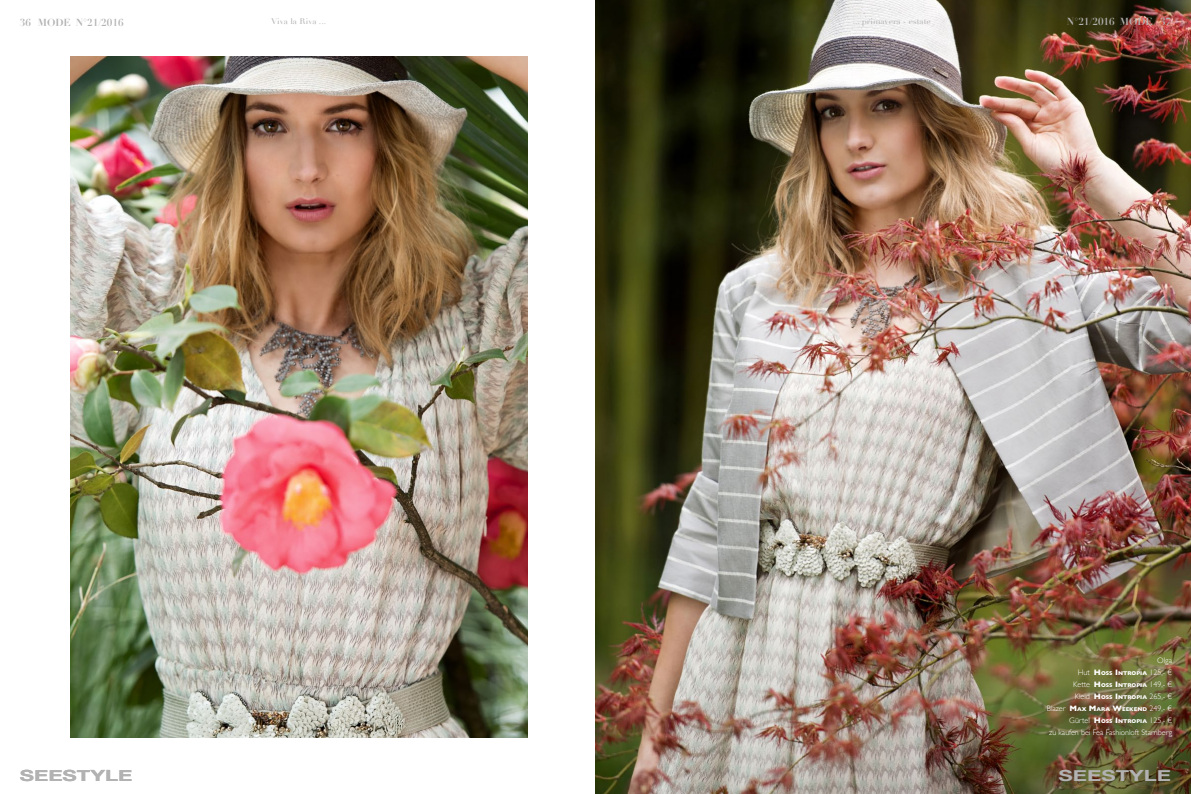
<style>
.page{position:relative;width:1191px;height:794px;background:#fff}
.page>*{position:absolute;margin:0;border:0;box-sizing:border-box;transform-origin:0 0}
.t1{font:700 15.4px "Helvetica Neue";color:#b3b2b2;scale:1.43 1}
.t2{font:700 10px "Didot";color:#b3b2b2}
.t3{font:300 8px/12px "Gill Sans";color:#fff;text-align:right}
.t4{font:8px "Didot";color:#b3b2b2;scale:1.08 1}
.t5{font:700 5.6px "Gill Sans";color:#fff}
.s1{font-weight:300;font-size:8px}
.s2{font-size:8px}
.s3{font-weight:700}
.s4{font-weight:700;font-size:5.6px}
</style>
<div class="page">
<img style="left:70px;top:57px;width:457px;height:680px">
<img style="left:595px;top:0;width:596px;height:794px">
<p class="t2" style="left:20px;top:16px;width:13px">36</p>
<p class="t4" style="left:852px;top:17px;width:74px">... primavera - estate</p>
<p class="t2" style="left:1160px;top:15px;width:13px">37</p>
<p class="t2" style="left:38px;top:16px;width:87px">MODE N°21/2016</p>
<p class="t4" style="left:271px;top:17px;width:52px">Viva la Riva ...</p>
<p class="t2" style="left:1067px;top:15px;width:87px">N°21/2016 MODE</p>
<p class="t3" style="left:1157px;top:654px;width:16px">Olga</p>
<p class="t5" style="left:1077px;top:669px;width:96px"><span class="s1">Hut</span> <span class="s2">H</span>OSS <span class="s2">I</span>NTROPIA <span class="s1">125,- €</span></p>
<p class="t3" style="left:1046px;top:678px;width:127px">Kette <span class="s3">H</span><span class="s4">OSS</span> <span class="s3">I</span><span class="s4">NTROPIA</span> 149,- €<br>Kleid <span class="s3">H</span><span class="s4">OSS</span> <span class="s3">I</span><span class="s4">NTROPIA</span> 265,- €<br>Blazer <span class="s3">M</span><span class="s4">AX</span> <span class="s3">M</span><span class="s4">ARA</span> <span class="s3">W</span><span class="s4">EEKEND</span> 249,- €<br>Gürtel <span class="s3">H</span><span class="s4">OSS</span> <span class="s3">I</span><span class="s4">NTROPIA</span> 125,- €<br>zu kaufen bei Fea Fashionloft Starnberg</p>
<h1 class="t1" style="left:20px;top:763px;width:80px">SEESTYLE</h1>
<h1 class="t1" style="left:1058px;top:763px;width:80px">SEESTYLE</h1>
</div>
